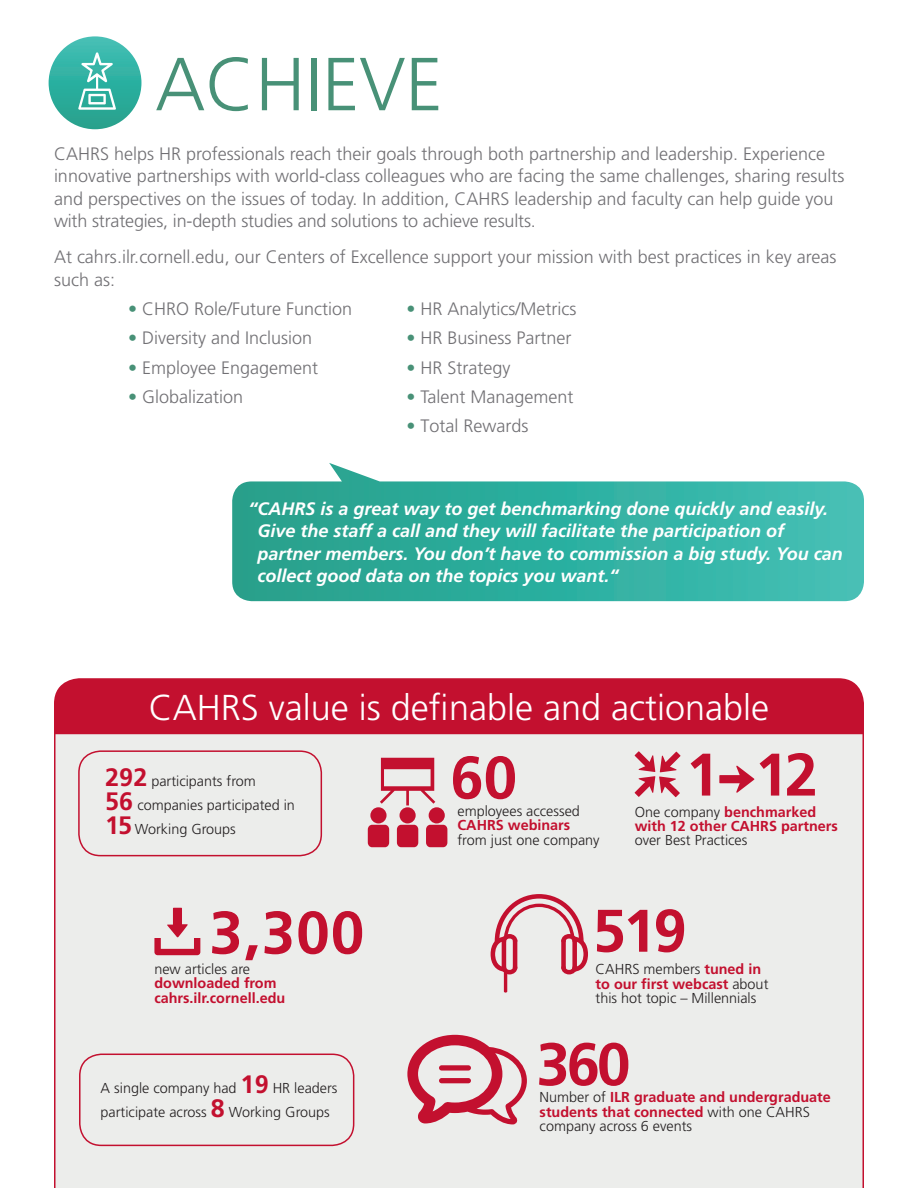
<style>
.page{position:relative;width:918px;height:1188px;background:#fff}
.page>*{position:absolute;margin:0;border:0;box-sizing:border-box;transform-origin:0 0}
.t1{font:300 75px "Frutiger LT Std";color:#489177}
.t2{font:700 60px "Frutiger LT Std";letter-spacing:-.05em;color:#c3102f}
.t3{font:300 36px "Frutiger LT Std";color:#fff}
.t4{font:300 18px/22.5px "Frutiger LT Std";color:#717074}
.t5{font:italic 700 18px/22.5px "Frutiger LT Std";color:#fff}
.t6{font:300 14.4px/24px "Frutiger LT Std";color:#231f20}
.t7{font:700 14.4px/14.4px "Frutiger LT Std";color:#c3102f}
.s1{color:#489177}
.s2{font-weight:300;color:#231f20}
.s3{font-weight:700;font-size:25.2px;color:#c3102f}
.s4{font-weight:700;color:#c3102f}
</style>
<div class="page">
<div style="left:49px;top:36px;width:92px;height:93px;background:linear-gradient(to bottom,#45c1b8,#20a08b);border-radius:46px"></div>
<svg style="left:78px;top:52px;width:38px;height:58px"></svg>
<svg style="left:232px;top:463px;width:632px;height:138px;background:#4cb9ac"></svg>
<div style="left:54px;top:734px;width:810px;height:454px;background:#ecedeb"></div>
<div style="left:54px;top:678px;width:810px;height:56px;background:#c3102f"></div>
<svg style="left:719px;top:766px;width:35px;height:27px"></svg>
<svg style="left:635px;top:751px;width:46px;height:46px;background:#db95a0"></svg>
<svg style="left:154px;top:908px;width:46px;height:47px;background:#dea4ad"></svg>
<div style="left:400px;top:807px;width:16px;height:16px;background:#c3102f;border-radius:50%"></div>
<div style="left:397px;top:825px;width:21px;height:22px;background:#c3102f;border-radius:4px"></div>
<div style="left:370px;top:807px;width:17px;height:16px;background:#c3102f;border-radius:50%"></div>
<div style="left:368px;top:825px;width:21px;height:22px;background:#c3102f;border-radius:4px"></div>
<div style="left:426px;top:825px;width:21px;height:22px;background:#c3102f;border-radius:4px"></div>
<div style="left:429px;top:807px;width:16px;height:16px;background:#c3102f;border-radius:50%"></div>
<svg style="left:380px;top:758px;width:55px;height:47px;background:#da909c"></svg>
<div style="left:78px;top:750px;width:244px;height:106px;border:2px solid #c3102f;border-radius:22px"></div>
<svg style="left:491px;top:894px;width:97px;height:80px;background:#e1b3b9"></svg>
<hr style="left:504px;top:969px;width:3px;height:24px;background:#c3102f">
<div style="left:79px;top:1054px;width:275px;height:92px;border:2px solid #c3102f;border-radius:22px"></div>
<svg style="left:407px;top:1035px;width:120px;height:89px;background:#dd9da7"></svg>
<h1 class="t1" style="left:155px;top:42px;width:289px">ACHIEVE</h1>
<p class="t4" style="left:54px;top:143px;width:792px">CAHRS helps HR professionals reach their goals through both partnership and leadership. Experience innovative partnerships with world-class colleagues who are facing the same challenges, sharing results and perspectives on the issues of today. In addition, CAHRS leadership and faculty can help guide you with strategies, in-depth studies and solutions to achieve results.</p>
<p class="t4" style="left:54px;top:246px;width:784px">At cahrs.ilr.cornell.edu, our Centers of Excellence support your mission with best practices in key areas such as:</p>
<p class="t4" style="left:406px;top:298px;width:171px"><span class="s1">•</span> HR Analytics/Metrics</p>
<p class="t4" style="left:406px;top:327px;width:167px"><span class="s1">•</span> HR Business Partner</p>
<p class="t4" style="left:406px;top:356px;width:106px"><span class="s1">•</span> HR Strategy</p>
<p class="t4" style="left:406px;top:386px;width:169px"><span class="s1">•</span> Talent Management</p>
<p class="t4" style="left:406px;top:415px;width:124px"><span class="s1">•</span> Total Rewards</p>
<p class="t4" style="left:128px;top:298px;width:226px"><span class="s1">•</span> CHRO Role/Future Function</p>
<p class="t4" style="left:128px;top:327px;width:186px"><span class="s1">•</span> Diversity and Inclusion</p>
<p class="t4" style="left:128px;top:356px;width:192px"><span class="s1">•</span> Employee Engagement</p>
<p class="t4" style="left:128px;top:386px;width:117px"><span class="s1">•</span> Globalization</p>
<p class="t5" style="left:257px;top:497px;width:587px;text-indent:-9px">“ CAHRS is a great way to get benchmarking done quickly and easily.<br>Give the staff a call and they will facilitate the participation of partner members. You don’t have to commission a big study. You can collect good data on the topics you want.“</p>
<h3 class="t3" style="left:149px;top:687px;width:622px">CAHRS value is definable and actionable</h3>
<h2 class="t2" style="left:686px;top:739px;width:134px">1 12</h2>
<p class="t7" style="left:635px;top:804px;width:205px"><span class="s2">One company</span> benchmarked with 12 other CAHRS partners</p>
<p class="t6" style="left:635px;top:829px;width:114px">over Best Practices</p>
<h2 class="t2" style="left:450px;top:742px;width:68px">60</h2>
<p class="t6" style="left:458px;top:799px;width:124px">employees accessed</p>
<p class="t7" style="left:458px;top:818px;width:114px">CAHRS webinars</p>
<p class="t6" style="left:458px;top:828px;width:144px">from just one company</p>
<p class="t6" style="left:105px;top:770px;width:191px"><span class="s3">292</span> participants from<br><span class="s3">56</span> companies participated in<br><span class="s3">15</span> Working Groups</p>
<h2 class="t2" style="left:209px;top:898px;width:156px">3,300</h2>
<p class="t6" style="left:154px;top:957px;width:97px">new articles are</p>
<p class="t7" style="left:154px;top:976px;width:132px">downloaded from cahrs.ilr.cornell.edu</p>
<p class="t6" style="left:101px;top:1076px;width:238px">A single company had <span class="s3">19</span> HR leaders participate across <span class="s3">8</span> Working Groups</p>
<h2 class="t2" style="left:593px;top:896px;width:96px">519</h2>
<p class="t6" style="left:596px;top:962px;width:174px;line-height:14.4px">CAHRS members <span class="s4">tuned in to our first webcast</span> about this hot topic – Millennials</p>
<h2 class="t2" style="left:536px;top:1029px;width:96px">360</h2>
<p class="t7" style="left:540px;top:1090px;width:293px"><span class="s2">Number of</span> ILR graduate and undergraduate students that connected <span class="s2">with one CAHRS company across 6 events</span></p>
</div>
